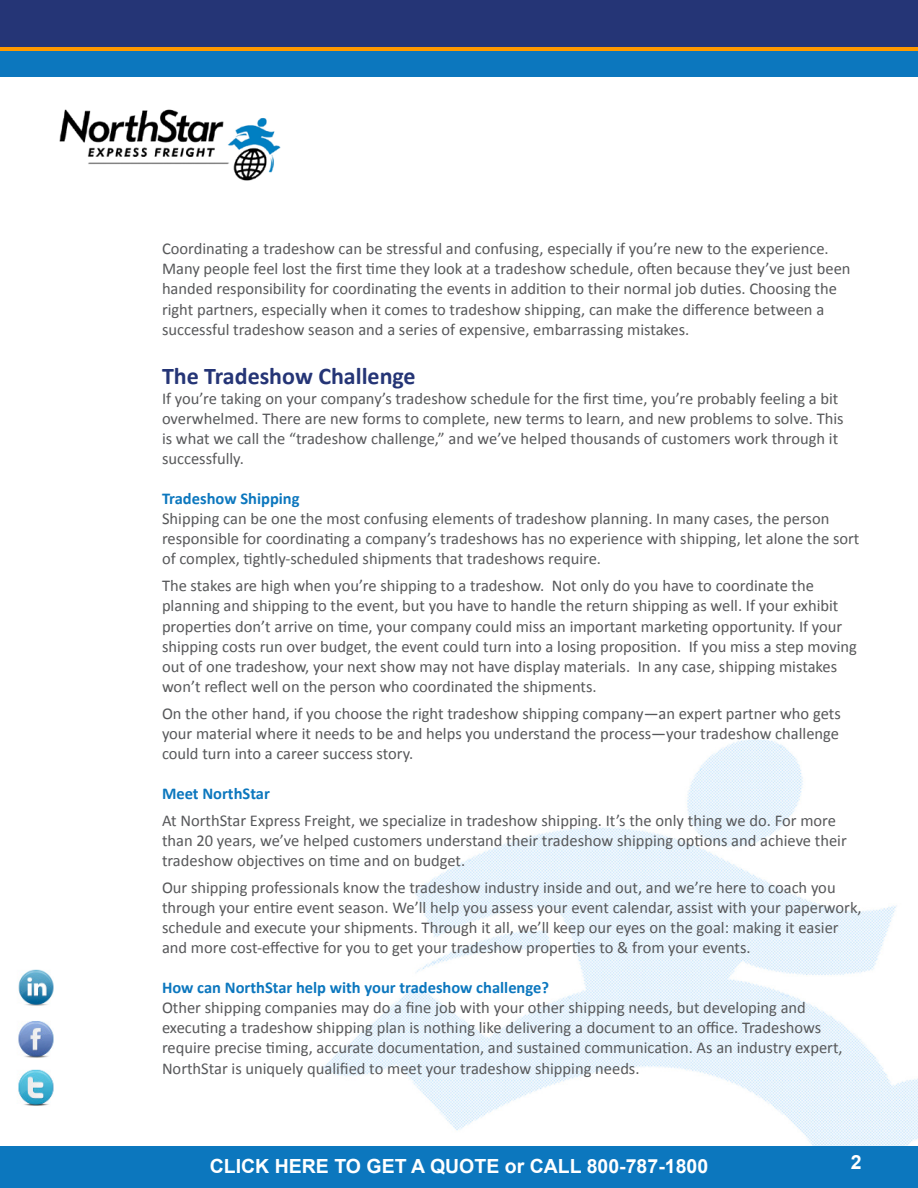
<style>
.page{position:relative;width:918px;height:1188px;background:#fff}
.page>*{position:absolute;margin:0;border:0;box-sizing:border-box;transform-origin:0 0}
.Head{font:700 24px "Calibri";color:#253576}
.t1{font:700 19.5px "Arial";color:#fff}
.Text{font:16.5px/20.1px "Calibri";color:#57585a}
.Subhead{font:700 16.5px "Calibri";color:#0c77be}
</style>
<div class="page">
<svg style="left:0;top:46px;width:918px;height:6px;background:#b28233"></svg>
<div style="left:0;top:52px;width:918px;height:25px;background:#0c77be"></div>
<div style="left:0;top:0;width:918px;height:46px;background:#253576"></div>
<img style="left:300px;top:739px;width:618px;height:408px">
<div style="left:0;top:1147px;width:918px;height:41px;background:#0c77be"></div>
<img style="left:59px;top:109px;width:222px;height:72px">
<img style="left:18px;top:1021px;width:36px;height:37px">
<img style="left:18px;top:969px;width:36px;height:37px">
<img style="left:18px;top:1069px;width:36px;height:37px">
<p class="Text" style="left:162px;top:239px;width:690px">Coordinating a tradeshow can be stressful and confusing, especially if you’re new to the experience.<br>Many people feel lost the first time they look at a tradeshow schedule, often because they’ve just been handed responsibility for coordinating the events in addition to their normal job duties. Choosing the right partners, especially when it comes to tradeshow shipping, can make the difference between a successful tradeshow season and a series of expensive, embarrassing mistakes.</p>
<p class="Head" style="left:162px;top:360px;width:255px">The Tradeshow Challenge</p>
<p class="Text" style="left:162px;top:388px;width:683px">If you’re taking on your company’s tradeshow schedule for the first time, you’re probably feeling a bit overwhelmed. There are new forms to complete, new terms to learn, and new problems to solve. This is what we call the “tradeshow challenge,” and we’ve helped thousands of customers work through it successfully.</p>
<p class="Subhead" style="left:162px;top:488px;width:139px">Tradeshow Shipping</p>
<p class="Text" style="left:162px;top:509px;width:699px">Shipping can be one the most confusing elements of tradeshow planning. In many cases, the person responsible for coordinating a company’s tradeshows has no experience with shipping, let alone the sort of complex, tightly-scheduled shipments that tradeshows require.</p>
<p class="Text" style="left:162px;top:576px;width:697px">The stakes are high when you’re shipping to a tradeshow. Not only do you have to coordinate the planning and shipping to the event, but you have to handle the return shipping as well. If your exhibit properties don’t arrive on time, your company could miss an important marketing opportunity. If your shipping costs run over budget, the event could turn into a losing proposition. If you miss a step moving out of one tradeshow, your next show may not have display materials. In any case, shipping mistakes won’t reflect well on the person who coordinated the shipments.</p>
<p class="Text" style="left:162px;top:703px;width:680px;text-align:justify">On the other hand, if you choose the right tradeshow shipping company—an expert partner who gets your material where it needs to be and helps you understand the process—your tradeshow challenge could turn into a career success story.</p>
<p class="Subhead" style="left:162px;top:783px;width:109px">Meet NorthStar</p>
<p class="Text" style="left:162px;top:810px;width:686px">At NorthStar Express Freight, we specialize in tradeshow shipping. It’s the only thing we do. For more than 20 years, we’ve helped customers understand their tradeshow shipping options and achieve their tradeshow objectives on time and on budget.</p>
<p class="Text" style="left:162px;top:877px;width:701px">Our shipping professionals know the tradeshow industry inside and out, and we’re here to coach you through your entire event season. We’ll help you assess your event calendar, assist with your paperwork, schedule and execute your shipments. Through it all, we’ll keep our eyes on the goal: making it easier and more cost-effective for you to get your tradeshow properties to &amp; from your events.</p>
<p class="Subhead" style="left:162px;top:977px;width:389px">How can NorthStar help with your tradeshow challenge?</p>
<p class="Text" style="left:162px;top:998px;width:682px">Other shipping companies may do a fine job with your other shipping needs, but developing and executing a tradeshow shipping plan is nothing like delivering a document to an office. Tradeshows require precise timing, accurate documentation, and sustained communication. As an industry expert, NorthStar is uniquely qualified to meet your tradeshow shipping needs.</p>
<p class="t1" style="left:210px;top:1153px;width:500px">CLICK HERE TO GET A QUOTE or CALL 800-787-1800</p>
<p class="t1" style="left:851px;top:1149px;width:12px">2</p>
</div>
